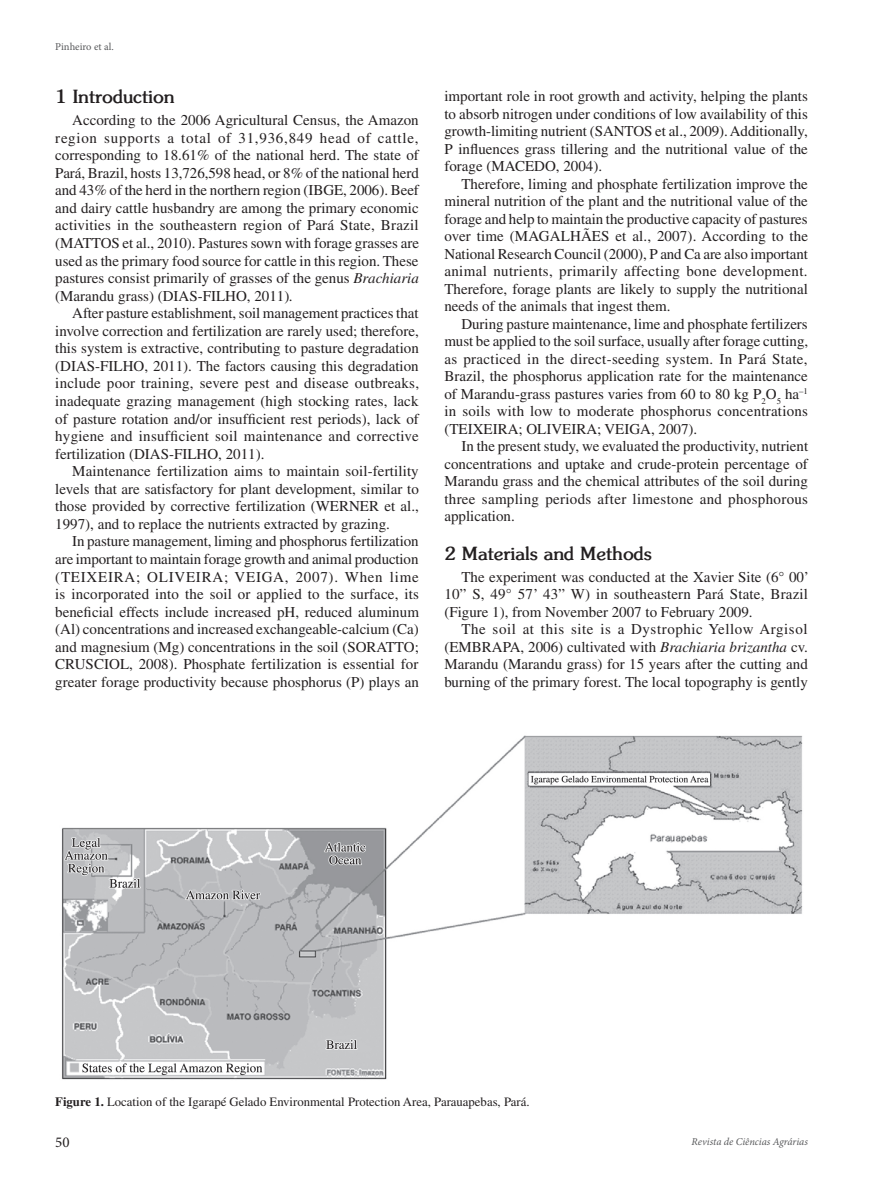
<style>
.page{position:relative;width:893px;height:1191px;background:#fff}
.page>*{position:absolute;margin:0;border:0;box-sizing:border-box;transform-origin:0 0}
.t1{font:700 18px "Souvenir";color:#231f20}
.Corpo{font:15px/17.5px "Times";color:#231f20;text-align:justify}
.Numeração{font:15px "Minion Pro";color:#231f20}
._1__Legenda_figura{font:12.75px "Times";color:#231f20}
.Rodapé{font:italic 10.5px "Minion Pro";letter-spacing:-.005em;color:#57585a}
.Cabeçalho{font:10.5px "Minion Pro";color:#57585a}
.s1{font-style:italic}
.s2{font-weight:700}
</style>
<div class="page">
<img style="left:62px;top:735px;width:741px;height:345px">
<p class="Cabeçalho" style="left:55px;top:40px;width:60px">Pinheiro et al.</p>
<p class="t1" style="left:55px;top:85px;width:121px">1 Introduction</p>
<p class="Corpo" style="left:55px;top:111px;width:365px;text-indent:17px">According to the 2006 Agricultural Census, the Amazon region supports a total of 31,936,849 head of cattle, corresponding to 18.61% of the national herd. The state of Pará, Brazil, hosts 13,726,598 head, or 8% of the national herd and 43% of the herd in the northern region (IBGE, 2006). Beef and dairy cattle husbandry are among the primary economic activities in the southeastern region of Pará State, Brazil (MATTOS et al., 2010). Pastures sown with forage grasses are used as the primary food source for cattle in this region. These pastures consist primarily of grasses of the genus <span class="s1">Brachiaria </span>(Marandu grass) (DIAS-FILHO, 2011)<span class="s1">.</span></p>
<p class="Corpo" style="left:55px;top:304px;width:365px;text-indent:17px">After pasture establishment, soil management practices that involve correction and fertilization are rarely used; therefore, this system is extractive, contributing to pasture degradation (DIAS-FILHO, 2011). The factors causing this degradation include poor training, severe pest and disease outbreaks, inadequate grazing management (high stocking rates, lack of pasture rotation and/or insufficient rest periods), lack of hygiene and insufficient soil maintenance and corrective fertilization (DIAS-FILHO, 2011).</p>
<p class="Corpo" style="left:55px;top:462px;width:365px;text-indent:17px">Maintenance fertilization aims to maintain soil-fertility levels that are satisfactory for plant development, similar to those provided by corrective fertilization (WERNER et al., 1997), and to replace the nutrients extracted by grazing.</p>
<p class="Corpo" style="left:55px;top:532px;width:365px;text-indent:17px">In pasture management, liming and phosphorus fertilization are important to maintain forage growth and animal production (TEIXEIRA; OLIVEIRA; VEIGA, 2007). When lime is incorporated into the soil or applied to the surface, its beneficial effects include increased pH, reduced aluminum (Al) concentrations and increased exchangeable-calcium (Ca) and magnesium (Mg) concentrations in the soil (SORATTO; CRUSCIOL, 2008). Phosphate fertilization is essential for greater forage productivity because phosphorus (P) plays an</p>
<p class="Corpo" style="left:444px;top:87px;width:365px">important role in root growth and activity, helping the plants to absorb nitrogen under conditions of low availability of this growth-limiting nutrient (SANTOS et al., 2009). Additionally, P influences grass tillering and the nutritional value of the forage (MACEDO, 2004).</p>
<p class="Corpo" style="left:444px;top:175px;width:365px;text-indent:17px">Therefore, liming and phosphate fertilization improve the mineral nutrition of the plant and the nutritional value of the forage and help to maintain the productive capacity of pastures over time (MAGALHÃES et al., 2007). According to the National Research Council (2000), P and Ca are also important animal nutrients, primarily affecting bone development.<br>Therefore, forage plants are likely to supply the nutritional needs of the animals that ingest them.</p>
<p class="Corpo" style="left:444px;top:315px;width:365px;text-indent:17px">During pasture maintenance, lime and phosphate fertilizers must be applied to the soil surface, usually after forage cutting, as practiced in the direct-seeding system. In Pará State, Brazil, the phosphorus application rate for the maintenance of Marandu-grass pastures varies from 60 to 80 kg P<sub>2</sub>O<sub>5</sub> ha<sup>–1 </sup>in soils with low to moderate phosphorus concentrations (TEIXEIRA; OLIVEIRA; VEIGA, 2007).</p>
<p class="Corpo" style="left:444px;top:437px;width:365px;text-indent:17px">In the present study, we evaluated the productivity, nutrient concentrations and uptake and crude-protein percentage of Marandu grass and the chemical attributes of the soil during three sampling periods after limestone and phosphorous application.</p>
<p class="t1" style="left:444px;top:542px;width:209px">2 Materials and Methods</p>
<p class="Corpo" style="left:444px;top:568px;width:366px;text-indent:17px">The experiment was conducted at the Xavier Site (6° 00’ 10” S, 49° 57’ 43” W) in southeastern Pará State, Brazil (Figure 1), from November 2007 to February 2009.</p>
<p class="Corpo" style="left:444px;top:620px;width:365px;text-indent:17px">The soil at this site is a Dystrophic Yellow Argisol (EMBRAPA, 2006) cultivated with <span class="s1">Brachiaria brizantha</span> cv.<br>Marandu (Marandu grass) for 15 years after the cutting and burning of the primary forest. The local topography is gently</p>
<p class="_1__Legenda_figura" style="left:55px;top:1094px;width:476px"><span class="s2">Figure 1.</span> Location of the Igarapé Gelado Environmental Protection Area, Parauapebas, Pará.</p>
<p class="Numeração" style="left:55px;top:1131px;width:16px">50</p>
<p class="Rodapé" style="left:692px;top:1135px;width:118px">Revista de Ciências Agrárias</p>
</div>
